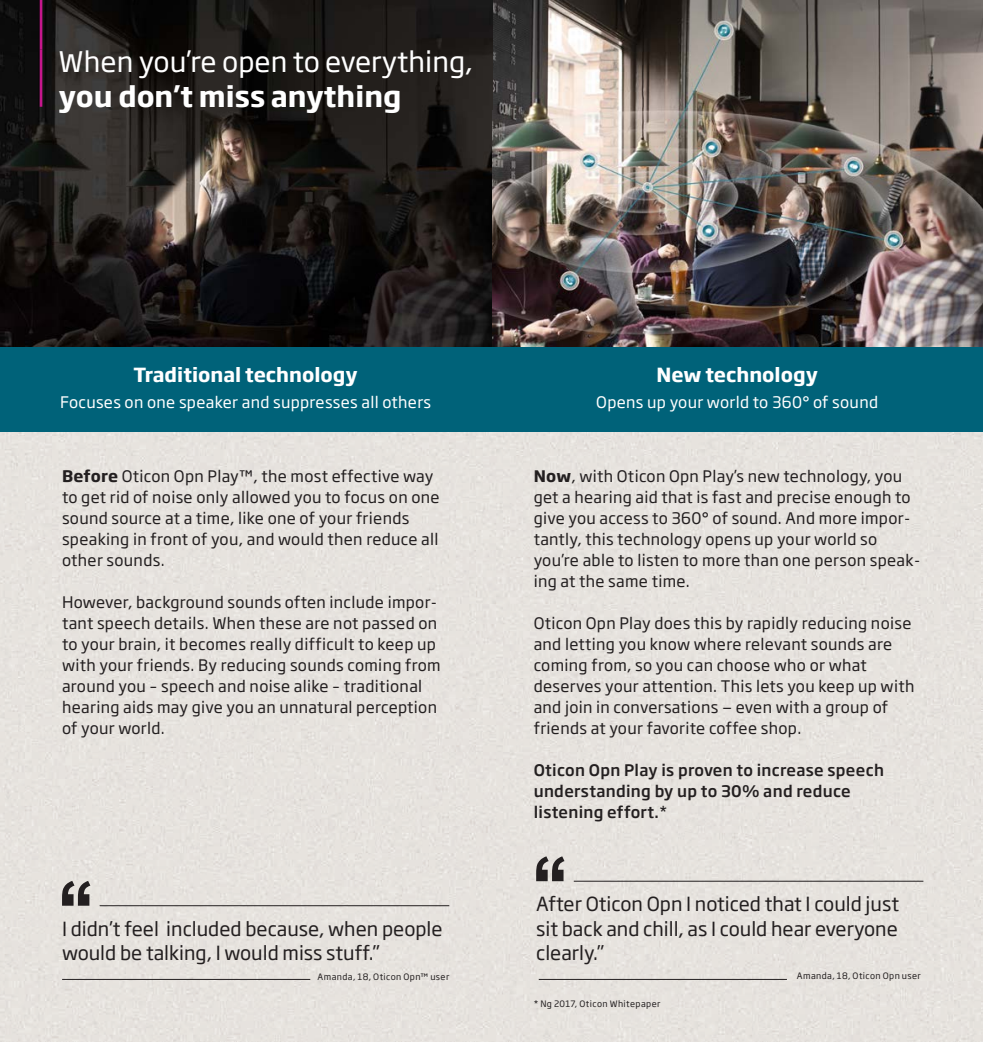
<style>
.page{position:relative;width:983px;height:1042px;background:#fff}
.page>*{position:absolute;margin:0;border:0;box-sizing:border-box;transform-origin:0 0}
.t1{font:28px "Soho Gothic Pro";color:#fff}
.t2{font:700 28px "Soho Gothic Pro";color:#fff}
.t3{font:19.25px/24.5px "Soho Gothic Pro";color:#231f20}
.t4{font:700 19.25px "Soho Gothic Pro";color:#fff}
.t5{font:15.75px/21px "Soho Gothic Pro";letter-spacing:.02em;color:#231f20}
.t6{font:500 15.75px/21px "Soho Gothic Pro";letter-spacing:.02em;color:#231f20}
.t7{font:15.75px "Soho Gothic Pro";letter-spacing:.02em;color:#fff}
.t8{font:8.75px "Soho Gothic Pro";letter-spacing:.045em;color:#231f20}
.s1{font-weight:700}
.s2{font-weight:400}
</style>
<div class="page">
<img style="left:491px;top:0;width:491px;height:347px">
<div style="left:0;top:432px;width:982px;height:610px;background:#e6e3de"></div>
<img style="left:0;top:110px;width:491px;height:237px">
<img style="left:0;top:0;width:492px;height:110px">
<div style="left:0;top:347px;width:982px;height:85px;background:#006279"></div>
<hr style="left:40px;top:0;width:2px;height:50px;background:#c5168c">
<hr style="left:40px;top:50px;width:2px;height:57px;background:#c5168c">
<hr style="left:62px;top:979px;width:248px;height:1px;background:#231f20">
<hr style="left:538px;top:979px;width:248px;height:1px;background:#231f20">
<hr style="left:100px;top:905px;width:349px;height:1px;background:#231f20">
<svg style="left:62px;top:881px;width:28px;height:24px"></svg>
<hr style="left:573px;top:881px;width:350px;height:1px;background:#231f20">
<svg style="left:536px;top:856px;width:28px;height:25px"></svg>
<h1 class="t1" style="left:59px;top:39px;width:416px">When you’re open to everything,</h1>
<h1 class="t2" style="left:59px;top:74px;width:344px">you don’t miss anything</h1>
<p class="t4" style="left:134px;top:360px;width:225px">Traditional technology</p>
<p class="t7" style="left:60px;top:390px;width:372px">Focuses on one speaker and suppresses all others</p>
<p class="t5" style="left:62px;top:465px;width:379px"><span class="s1">Before</span> Oticon Opn Play™, the most effective way to get rid of noise only allowed you to focus on one sound source at a time, like one of your friends speaking in front of you, and would then reduce all other sounds.</p>
<p class="t5" style="left:62px;top:591px;width:380px">However, background sounds often include impor&shy;tant speech details. When these are not passed on to your brain, it becomes really difficult to keep up with your friends. By reducing sounds coming from around you – speech and noise alike – traditional hearing aids may give you an unnatural perception of your world.</p>
<p class="t4" style="left:656px;top:360px;width:163px">New technology</p>
<p class="t7" style="left:596px;top:390px;width:283px">Opens up your world to 360° of sound</p>
<p class="t5" style="left:533px;top:465px;width:388px"><span class="s1">Now</span>, with Oticon Opn Play’s new technology, you get a hearing aid that is fast and precise enough to give you access to 360° of sound. And more impor&shy;tantly, this technology opens up your world so you’re able to listen to more than one person speak&shy;ing at the same time.</p>
<p class="t5" style="left:533px;top:612px;width:382px">Oticon Opn Play does this by rapidly reducing noise and letting you know where relevant sounds are coming from, so you can choose who or what deserves your attention. This lets you keep up with and join in conversations — even with a group of friends at your favorite coffee shop.</p>
<p class="t6" style="left:533px;top:759px;width:352px">Oticon Opn Play is proven to increase speech understanding by up to 30% and reduce listening effort.<span class="s2">*</span></p>
<p class="t3" style="left:536px;top:891px;width:364px;text-align:justify">After Oticon Opn I noticed that I could just sit back and chill, as I could hear everyone clearly.”</p>
<p class="t8" style="left:533px;top:997px;width:128px">* Ng 2017, Oticon Whitepaper</p>
<p class="t3" style="left:62px;top:915px;width:382px">I didn’t feel included because, when people would be talking, I would miss stuff.”</p>
<p class="t8" style="left:317px;top:969px;width:133px">Amanda, 18, Oticon Opn™ user</p>
<p class="t8" style="left:796px;top:969px;width:125px">Amanda, 18, Oticon Opn user</p>
</div>
